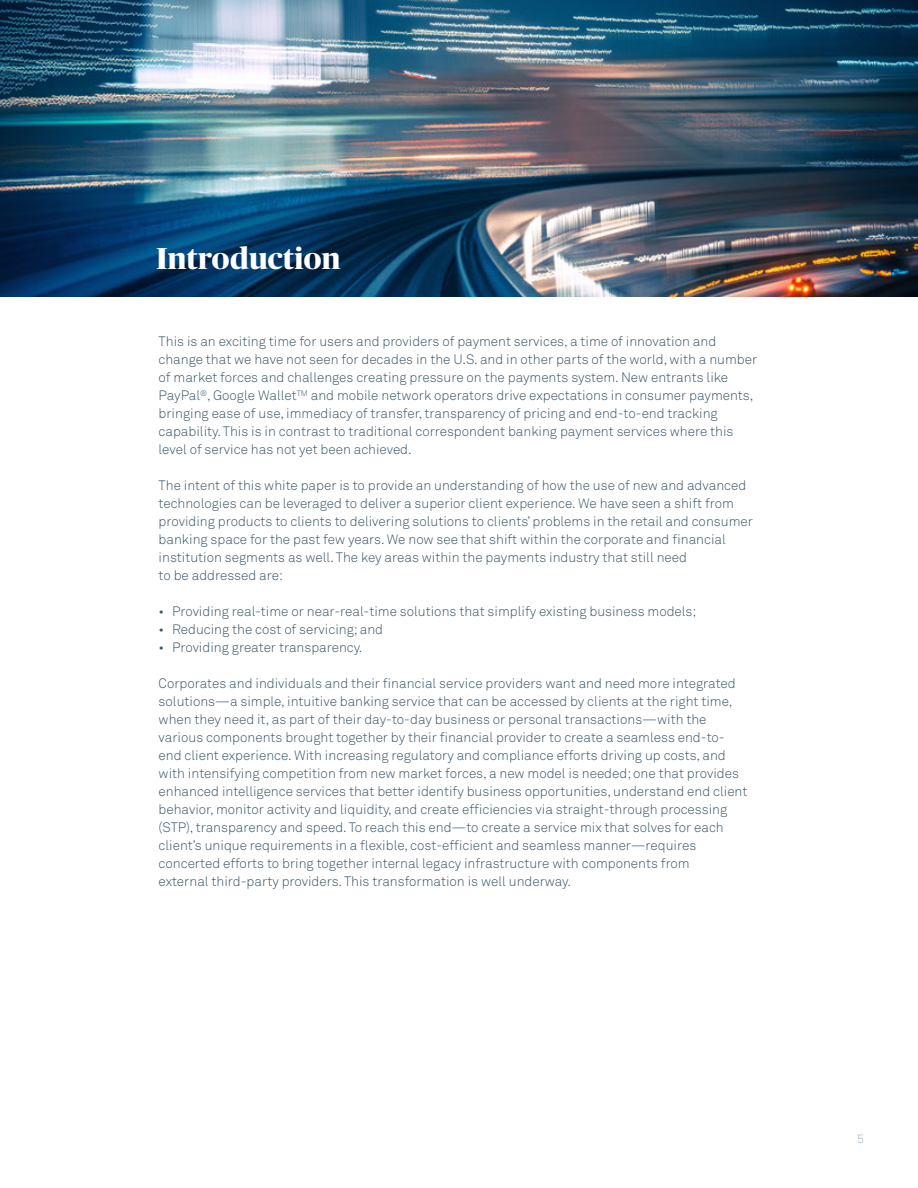
<style>
.page{position:relative;width:918px;height:1188px;background:#fff}
.page>*{position:absolute;margin:0;border:0;box-sizing:border-box;transform-origin:0 0}
.t1{font:700 30.3px "Publico Banner";letter-spacing:.01em;color:#fff}
.t2{font:13.5px/18px "Akkurat Light Pro";color:#3b5566}
.t3{font:12px "Akkurat Light Pro";color:#9badb7}
</style>
<div class="page">
<img style="left:0;top:0;width:918px;height:297px">
<p class="t1" style="left:157px;top:237px;width:185px">Introduction</p>
<p class="t2" style="left:159px;top:333px;width:600px">This is an exciting time for users and providers of payment services, a time of innovation and change that we have not seen for decades in the U.S. and in other parts of the world, with a number of market forces and challenges creating pressure on the payments system. New entrants like PayPal<sup>®</sup>, Google Wallet<sup>TM</sup> and mobile network operators drive expectations in consumer payments, bringing ease of use, immediacy of transfer, transparency of pricing and end-to-end tracking capability. This is in contrast to traditional correspondent banking payment services where this level of service has not yet been achieved.</p>
<p class="t2" style="left:159px;top:477px;width:596px">The intent of this white paper is to provide an understanding of how the use of new and advanced technologies can be leveraged to deliver a superior client experience. We have seen a shift from providing products to clients to delivering solutions to clients’ problems in the retail and consumer banking space for the past few years. We now see that shift within the corporate and financial institution segments as well. The key areas within the payments industry that still need</p>
<p class="t2" style="left:159px;top:567px;width:126px">to be addressed are:</p>
<p class="t2" style="left:159px;top:603px;width:539px">• Providing real-time or near-real-time solutions that simplify existing business models;</p>
<p class="t2" style="left:159px;top:621px;width:226px">• Reducing the cost of servicing; and</p>
<p class="t2" style="left:159px;top:639px;width:205px">• Providing greater transparency.</p>
<p class="t2" style="left:159px;top:675px;width:590px">Corporates and individuals and their financial service providers want and need more integrated solutions—a simple, intuitive banking service that can be accessed by clients at the right time, when they need it, as part of their day-to-day business or personal transactions—with the various components brought together by their financial provider to create a seamless end-to&shy;end client experience. With increasing regulatory and compliance efforts driving up costs, and with intensifying competition from new market forces, a new model is needed; one that provides enhanced intelligence services that better identify business opportunities, understand end client behavior, monitor activity and liquidity, and create efficiencies via straight-through processing (STP), transparency and speed. To reach this end—to create a service mix that solves for each client’s unique requirements in a flexible, cost-efficient and seamless manner—requires concerted efforts to bring together internal legacy infrastructure with components from</p>
<p class="t2" style="left:159px;top:873px;width:414px">external third-party providers. This transformation is well underway.</p>
<p class="t3" style="left:857px;top:1132px;width:8px">5</p>
</div>
